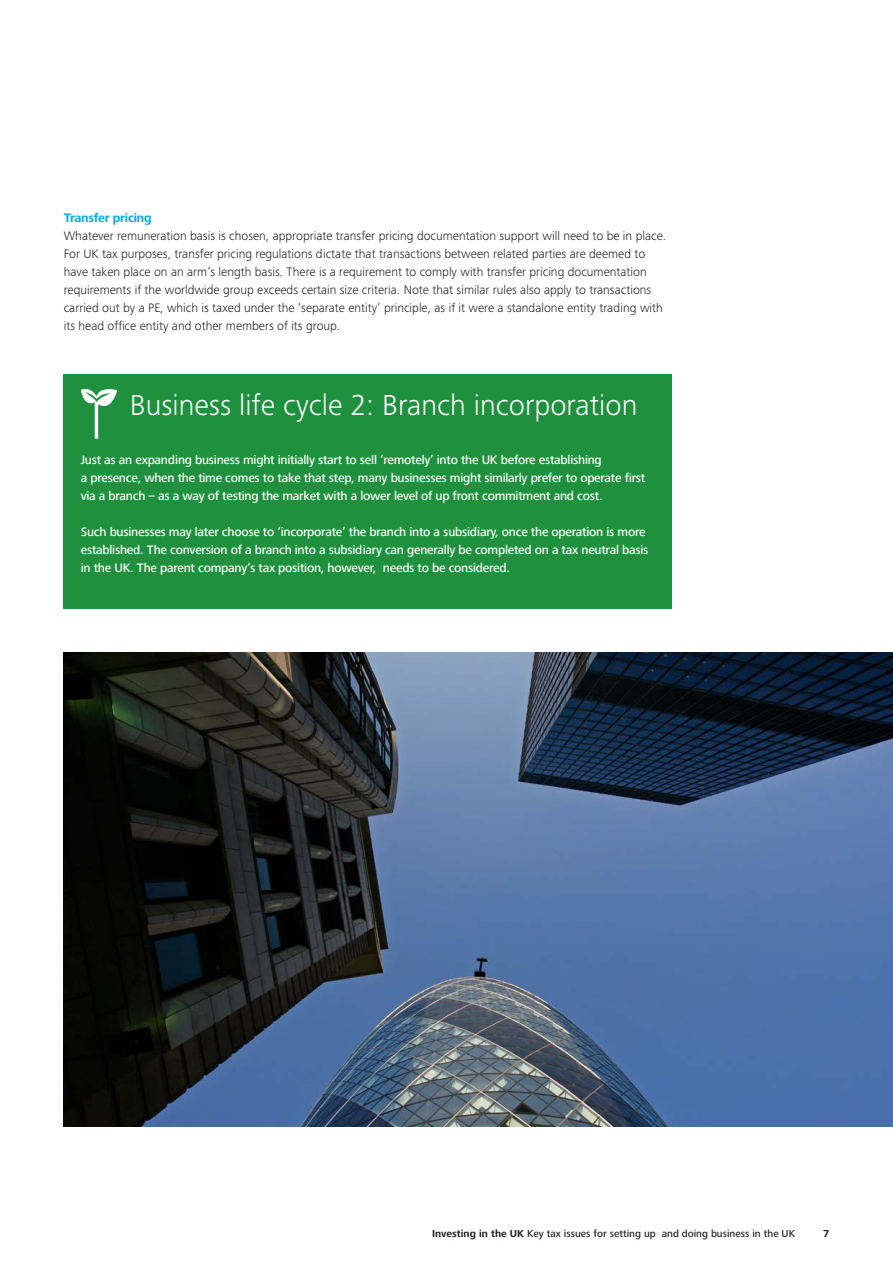
<style>
.page{position:relative;width:893px;height:1263px;background:#fff}
.page>*{position:absolute;margin:0;border:0;box-sizing:border-box;transform-origin:0 0}
.B_Subheading_-_Green{font:300 30px "Frutiger Next Pro";color:#fff}
.Body_copy{font:300 12.75px/18px "Frutiger Next Pro";color:#231f20}
.Table_Entry{font:500 12.75px/18px "Frutiger Next Pro";letter-spacing:-.02em;color:#fff}
.Heading_3{font:700 12.75px "Frutiger Next Pro";letter-spacing:-.02em;color:#00abe7}
.t1{font:500 10.5px "Frutiger Next Pro";color:#231f20}
.t2{font:700 10.5px "Frutiger Next Pro";color:#231f20}
.s1{font-weight:700}
</style>
<div class="page">
<div style="left:64px;top:374px;width:608px;height:235px;background:#1f913e"></div>
<svg style="left:81px;top:389px;width:36px;height:50px"></svg>
<img style="left:64px;top:653px;width:829px;height:473px">
<p class="Heading_3" style="left:64px;top:210px;width:89px">Transfer pricing</p>
<p class="Body_copy" style="left:64px;top:227px;width:604px">Whatever remuneration basis is chosen, appropriate transfer pricing documentation support will need to be in place.<br>For UK tax purposes, transfer pricing regulations dictate that transactions between related parties are deemed to have taken place on an arm’s length basis. There is a requirement to comply with transfer pricing documentation requirements if the worldwide group exceeds certain size criteria. Note that similar rules also apply to transactions carried out by a PE, which is taxed under the ‘separate entity’ principle, as if it were a standalone entity trading with its head office entity and other members of its group.</p>
<p class="B_Subheading_-_Green" style="left:130px;top:388px;width:509px">Business life cycle 2: Branch incorporation</p>
<p class="Table_Entry" style="left:81px;top:450px;width:566px">Just as an expanding business might initially start to sell ‘remotely’ into the UK before establishing<br>a presence, when the time comes to take that step, many businesses might similarly prefer to operate first via a branch – as a way of testing the market with a lower level of up front commitment and cost.</p>
<p class="Table_Entry" style="left:81px;top:522px;width:569px">Such businesses may later choose to ‘incorporate’ the branch into a subsidiary, once the operation is more established. The conversion of a branch into a subsidiary can generally be completed on a tax neutral basis in the UK. The parent company’s tax position, however, needs to be considered.</p>
<p class="t1" style="left:432px;top:1227px;width:365px"><span class="s1">Investing in the UK</span> Key tax issues for setting up and doing business in the UK</p>
<p class="t2" style="left:823px;top:1227px;width:8px">7</p>
</div>
